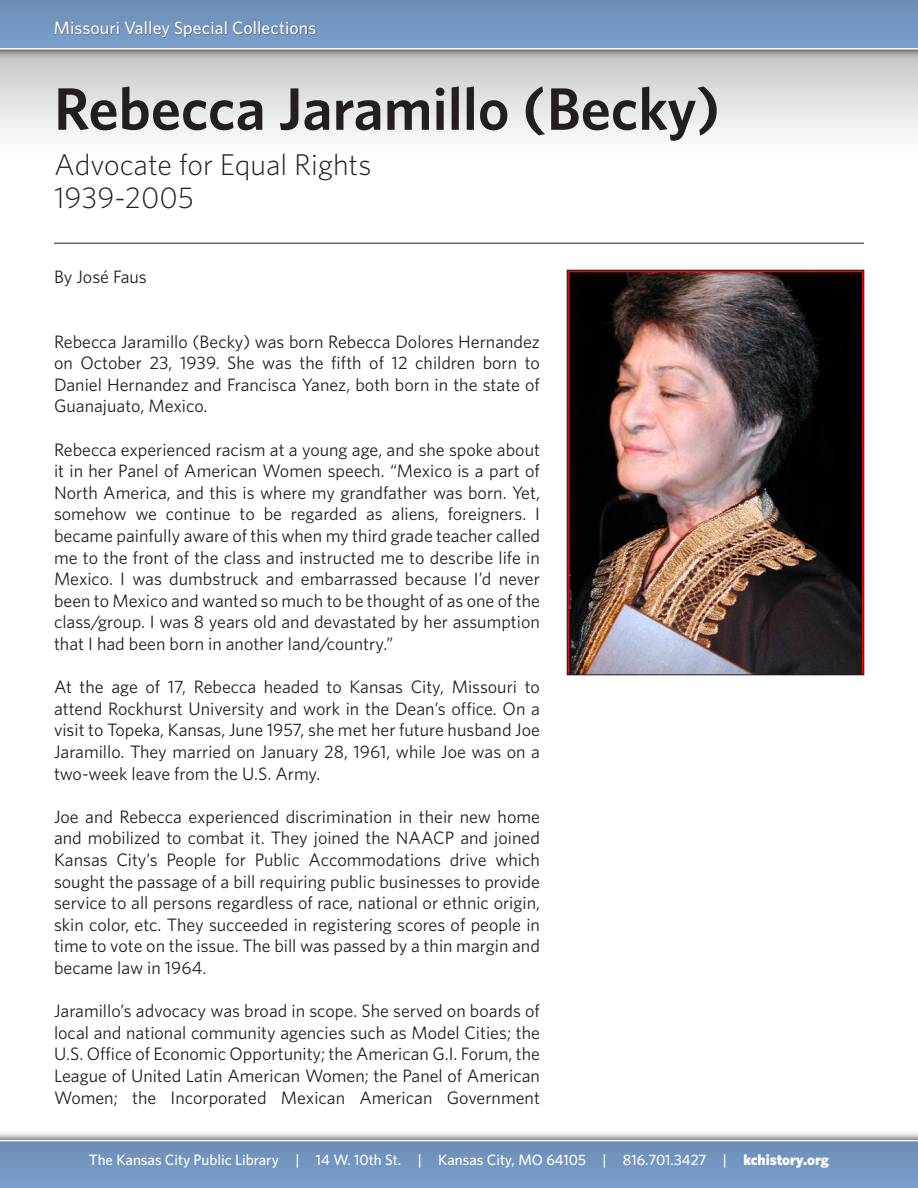
<style>
.page{position:relative;width:918px;height:1188px;background:#fff}
.page>*{position:absolute;margin:0;border:0;box-sizing:border-box;transform-origin:0 0}
.t1{font:600 60px "Whitney";color:#231f20}
.t2{font:300 30px "Whitney";color:#231f20}
.No_Spacing{font:18px/21.6px "Whitney";color:#231f20;text-align:justify}
.t3{font:500 18px "Whitney";color:#fff}
.t4{font:500 15px "Whitney";color:#fff}
.s1{font-weight:900}
</style>
<div class="page">
<div style="left:0;top:50px;width:918px;height:108px;background:linear-gradient(to bottom,#c5c5c6,#fff)"></div>
<div style="left:0;top:0;width:918px;height:60px;background:#231f20;opacity:.75"></div>
<div style="left:0;top:0;width:918px;height:48px;background:linear-gradient(to bottom,#6c8db4,#7b9fcc)"></div>
<div style="left:52px;top:16px;width:544px;height:42px;background:#231f20;opacity:.75"></div>
<div style="left:0;top:1130px;width:918px;height:58px;background:#231f20;opacity:.75"></div>
<svg style="left:0;top:1140px;width:918px;height:2px"></svg>
<div style="left:0;top:1142px;width:918px;height:46px;background:#7396c1"></div>
<hr style="left:54px;top:243px;width:810px;height:1px;background:#231f20">
<img style="left:569px;top:272px;width:293px;height:401px">
<p class="t3" style="left:54px;top:17px;width:264px">Missouri Valley Special Collections</p>
<p class="t1" style="left:54px;top:73px;width:668px">Rebecca Jaramillo (Becky)</p>
<p class="t2" style="left:54px;top:147px;width:319px">Advocate for Equal Rights</p>
<p class="t2" style="left:54px;top:180px;width:142px">1939-2005</p>
<p class="No_Spacing" style="left:54px;top:265px;width:94px">By José Faus</p>
<p class="No_Spacing" style="left:54px;top:330px;width:488px">Rebecca Jaramillo (Becky) was born Rebecca Dolores Hernandez on October 23, 1939. She was the fifth of 12 children born to Daniel Hernandez and Francisca Yanez, both born in the state of Guanajuato, Mexico.</p>
<p class="No_Spacing" style="left:54px;top:438px;width:488px">Rebecca experienced racism at a young age, and she spoke about it in her Panel of American Women speech. “Mexico is a part of North America, and this is where my grandfather was born. Yet, somehow we continue to be regarded as aliens, foreigners. I became painfully aware of this when my third grade teacher called me to the front of the class and instructed me to describe life in Mexico. I was dumbstruck and embarrassed because I’d never been to Mexico and wanted so much to be thought of as one of the class/group. I was 8 years old and devastated by her assumption that I had been born in another land/country.”</p>
<p class="No_Spacing" style="left:54px;top:676px;width:488px">At the age of 17, Rebecca headed to Kansas City, Missouri to attend Rockhurst University and work in the Dean’s office. On a visit to Topeka, Kansas, June 1957, she met her future husband Joe Jaramillo. They married on January 28, 1961, while Joe was on a two-week leave from the U.S. Army.</p>
<p class="No_Spacing" style="left:54px;top:805px;width:488px">Joe and Rebecca experienced discrimination in their new home and mobilized to combat it. They joined the NAACP and joined Kansas City’s People for Public Accommodations drive which sought the passage of a bill requiring public businesses to provide service to all persons regardless of race, national or ethnic origin, skin color, etc. They succeeded in registering scores of people in time to vote on the issue. The bill was passed by a thin margin and became law in 1964.</p>
<p class="No_Spacing" style="left:54px;top:1000px;width:488px">Jaramillo’s advocacy was broad in scope. She served on boards of local and national community agencies such as Model Cities; the U.S. Office of Economic Opportunity; the American G.I. Forum, the League of United Latin American Women; the Panel of American Women; the Incorporated Mexican American Government</p>
<p class="t4" style="left:89px;top:1151px;width:742px">The Kansas City Public Library | 14 W. 10th St. | Kansas City, MO 64105 | 816.701.3427 | <span class="s1">kchistory.org</span></p>
</div>
